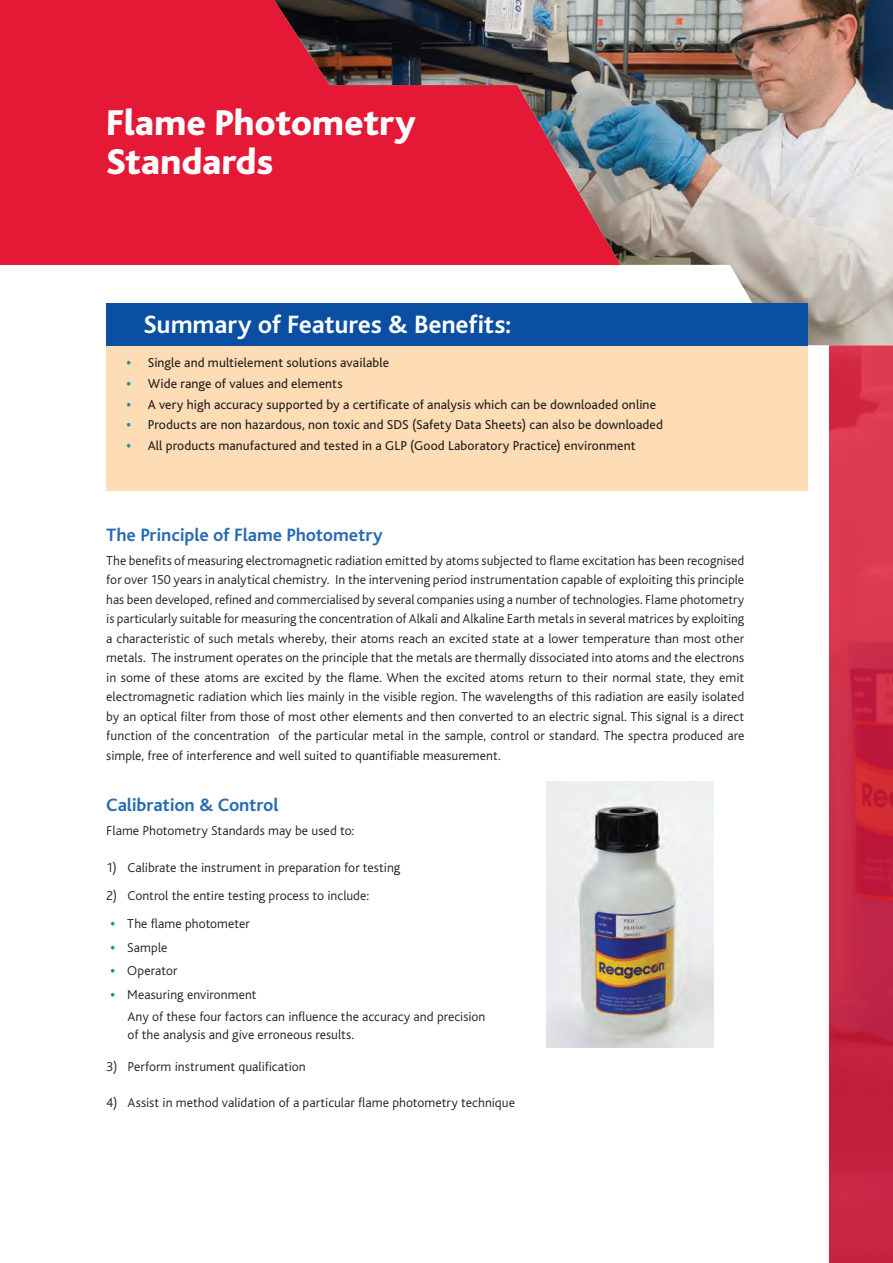
<style>
.page{position:relative;width:893px;height:1263px;background:#fff}
.page>*{position:absolute;margin:0;border:0;box-sizing:border-box;transform-origin:0 0}
.t1{font:800 37.5px "Bliss";color:#fff}
.Bliss_Products_Black{font:700 26.25px "Bliss";color:#fff}
.t2{font:700 18.75px "Bliss";color:#286bb4}
.New_Bliss_Body{font:300 13.5px/19.5px "Bliss";letter-spacing:.01em;color:#231f20;text-align:justify}
.t3{font:13.5px "Bliss";letter-spacing:.01em;color:#231f20}
.Bliss_Products_Black-2{font:300 13.5px "Bliss";letter-spacing:.005em;color:#231f20}
.s1{font-weight:800;color:#1e94a0}
</style>
<div class="page">
<svg style="left:829px;top:345px;width:64px;height:918px;background:#cc2a45"></svg>
<div style="left:0;top:0;width:644px;height:265px;background:#e51836"></div>
<img style="left:274px;top:0;width:619px;height:345px">
<div style="left:106px;top:337px;width:702px;height:154px;background:#fedcb5"></div>
<div style="left:106px;top:303px;width:702px;height:42px;background:#0a4fa2"></div>
<img style="left:546px;top:782px;width:167px;height:265px">
<p class="t1" style="left:106px;top:103px;width:311px">Flame Photometry</p>
<p class="t1" style="left:106px;top:142px;width:169px">Standards</p>
<p class="Bliss_Products_Black" style="left:144px;top:310px;width:370px">Summary of Features &amp; Benefits:</p>
<p class="t3" style="left:126px;top:355px;width:264px"><span class="s1">•</span> Single and multielement solutions available</p>
<p class="t3" style="left:126px;top:376px;width:218px"><span class="s1">•</span> Wide range of values and elements</p>
<p class="t3" style="left:126px;top:397px;width:531px"><span class="s1">•</span> A very high accuracy supported by a certificate of analysis which can be downloaded online</p>
<p class="t3" style="left:126px;top:418px;width:538px"><span class="s1">•</span> Products are non hazardous, non toxic and SDS (Safety Data Sheets) can also be downloaded</p>
<p class="t3" style="left:126px;top:438px;width:511px"><span class="s1">•</span> All products manufactured and tested in a GLP (Good Laboratory Practice) environment</p>
<p class="t2" style="left:106px;top:525px;width:278px">The Principle of Flame Photometry</p>
<p class="New_Bliss_Body" style="left:106px;top:551px;width:640px">The benefits of measuring electromagnetic radiation emitted by atoms subjected to flame excitation has been recognised for over 150 years in analytical chemistry. In the intervening period instrumentation capable of exploiting this principle has been developed, refined and commercialised by several companies using a number of technologies. Flame photometry is particularly suitable for measuring the concentration of Alkali and Alkaline Earth metals in several matrices by exploiting a characteristic of such metals whereby, their atoms reach an excited state at a lower temperature than most other metals. The instrument operates on the principle that the metals are thermally dissociated into atoms and the electrons in some of these atoms are excited by the flame. When the excited atoms return to their normal state, they emit electromagnetic radiation which lies mainly in the visible region. The wavelengths of this radiation are easily isolated by an optical filter from those of most other elements and then converted to an electric signal. This signal is a direct function of the concentration of the particular metal in the sample, control or standard. The spectra produced are simple, free of interference and well suited to quantifiable measurement.</p>
<p class="t2" style="left:106px;top:795px;width:174px">Calibration &amp; Control</p>
<p class="New_Bliss_Body" style="left:106px;top:821px;width:250px">Flame Photometry Standards may be used to:</p>
<p class="New_Bliss_Body" style="left:106px;top:858px;width:295px">1) Calibrate the instrument in preparation for testing</p>
<p class="New_Bliss_Body" style="left:106px;top:886px;width:265px">2) Control the entire testing process to include:</p>
<p class="New_Bliss_Body" style="left:111px;top:914px;width:141px"><span class="s1">•</span> The flame photometer</p>
<p class="New_Bliss_Body" style="left:111px;top:937px;width:58px"><span class="s1">•</span> Sample</p>
<p class="New_Bliss_Body" style="left:111px;top:961px;width:68px"><span class="s1">•</span> Operator</p>
<p class="New_Bliss_Body" style="left:111px;top:985px;width:147px"><span class="s1">•</span> Measuring environment</p>
<p class="Bliss_Products_Black-2" style="left:128px;top:1010px;width:360px">Any of these four factors can influence the accuracy and precision</p>
<p class="Bliss_Products_Black-2" style="left:128px;top:1028px;width:228px">of the analysis and give erroneous results.</p>
<p class="New_Bliss_Body" style="left:106px;top:1056px;width:201px">3) Perform instrument qualification</p>
<p class="New_Bliss_Body" style="left:106px;top:1093px;width:410px">4) Assist in method validation of a particular flame photometry technique</p>
</div>
